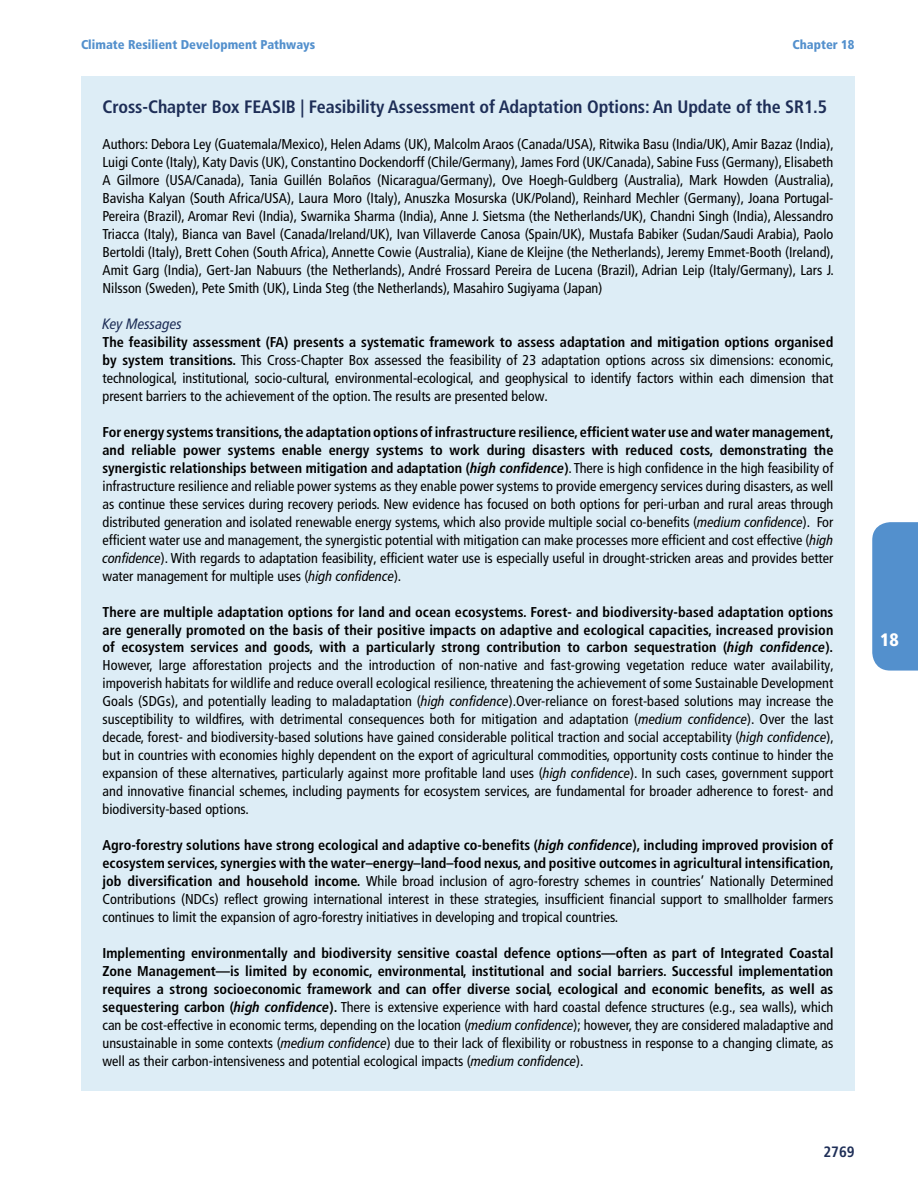
<style>
.page{position:relative;width:918px;height:1188px;background:#fff}
.page>*{position:absolute;margin:0;border:0;box-sizing:border-box;transform-origin:0 0}
.t1{font:700 condensed 18px "Frutiger LT Pro";letter-spacing:-.005em;color:#1e2e57}
.t2{font:900 condensed 18px "Frutiger LT Pro";color:#fff}
.t3{font:italic condensed 15px "Frutiger LT Pro";color:#1e2e57}
.t4{font:700 condensed 15px "Frutiger LT Pro";color:#1e2e57}
.t5{font:condensed 14.25px/18px "Frutiger LT Pro";color:#000;text-align:justify}
.t6{font:900 condensed 12.75px "Frutiger LT Pro";color:#5390cd}
.s1{font-weight:700}
.s2{font-weight:700;font-style:italic}
.s3{font-style:italic}
</style>
<div class="page">
<div style="left:872px;top:522px;width:46px;height:149px;background:#5390cd"></div>
<div style="left:81px;top:79px;width:774px;height:59px;background:#ddedf6"></div>
<div style="left:81px;top:134px;width:774px;height:183px;background:#ddedf6"></div>
<div style="left:81px;top:313px;width:774px;height:41px;background:#ddedf6"></div>
<div style="left:81px;top:332px;width:774px;height:93px;background:#ddedf6"></div>
<div style="left:81px;top:422px;width:774px;height:183px;background:#ddedf6"></div>
<div style="left:81px;top:602px;width:774px;height:237px;background:#ddedf6"></div>
<div style="left:81px;top:836px;width:774px;height:111px;background:#ddedf6"></div>
<div style="left:81px;top:944px;width:774px;height:147px;background:#ddedf6"></div>
<p class="t6" style="left:81px;top:37px;width:236px">Climate Resilient Development Pathways</p>
<p class="t6" style="left:793px;top:37px;width:63px">Chapter 18</p>
<p class="t1" style="left:103px;top:96px;width:726px">Cross-Chapter Box FEASIB | Feasibility Assessment of Adaptation Options: An Update of the SR1.5</p>
<p class="t5" style="left:103px;top:135px;width:733px">Authors: Debora Ley (Guatemala/Mexico), Helen Adams (UK), Malcolm Araos (Canada/USA), Ritwika Basu (India/UK), Amir Bazaz (India), Luigi Conte (Italy), Katy Davis (UK), Constantino Dockendorff (Chile/Germany), James Ford (UK/Canada), Sabine Fuss (Germany), Elisabeth A Gilmore (USA/Canada), Tania Guillén Bolaños (Nicaragua/Germany), Ove Hoegh-Guldberg (Australia), Mark Howden (Australia), Bavisha Kalyan (South Africa/USA), Laura Moro (Italy), Anuszka Mosurska (UK/Poland), Reinhard Mechler (Germany), Joana Portugal-Pereira (Brazil), Aromar Revi (India), Swarnika Sharma (India), Anne J. Sietsma (the Netherlands/UK), Chandni Singh (India), Alessandro Triacca (Italy), Bianca van Bavel (Canada/Ireland/UK), Ivan Villaverde Canosa (Spain/UK), Mustafa Babiker (Sudan/Saudi Arabia), Paolo Bertoldi (Italy), Brett Cohen (South Africa), Annette Cowie (Australia), Kiane de Kleijne (the Netherlands), Jeremy Emmet-Booth (Ireland), Amit Garg (India), Gert-Jan Nabuurs (the Netherlands), André Frossard Pereira de Lucena (Brazil), Adrian Leip (Italy/Germany), Lars J.<br>Nilsson (Sweden), Pete Smith (UK), Linda Steg (the Netherlands), Masahiro Sugiyama (Japan)</p>
<p class="t3" style="left:103px;top:315px;width:81px">Key Messages</p>
<p class="t5" style="left:103px;top:333px;width:733px"><span class="s1">The feasibility assessment (FA) presents a systematic framework to assess adaptation and mitigation options organised by system transitions.</span> This Cross-Chapter Box assessed the feasibility of 23 adaptation options across six dimensions: economic, technological, institutional, socio-cultural, environmental-ecological, and geophysical to identify factors within each dimension that present barriers to the achievement of the option. The results are presented below.</p>
<p class="t5" style="left:103px;top:423px;width:733px"><span class="s1">For energy systems transitions, the adaptation options of infrastructure resilience, efficient water use and water management, and reliable power systems enable energy systems to work during disasters with reduced costs, demonstrating the synergistic relationships between mitigation and adaptation (</span><span class="s2">high confidence</span><span class="s1">)</span>. There is high confidence in the high feasibility of infrastructure resilience and reliable power systems as they enable power systems to provide emergency services during disasters, as well as continue these services during recovery periods. New evidence has focused on both options for peri-urban and rural areas through distributed generation and isolated renewable energy systems, which also provide multiple social co-benefits (<span class="s3">medium confidence</span>). For efficient water use and management, the synergistic potential with mitigation can make processes more efficient and cost effective (<span class="s3">high confidence</span>). With regards to adaptation feasibility, efficient water use is especially useful in drought-stricken areas and provides better water management for multiple uses (<span class="s3">high confidence</span>).</p>
<p class="t5" style="left:103px;top:603px;width:733px"><span class="s1">There are multiple adaptation options for land and ocean ecosystems. Forest- and biodiversity-based adaptation options are generally promoted on the basis of their positive impacts on adaptive and ecological capacities, increased provision of ecosystem services and goods, with a particularly strong contribution to carbon sequestration (</span><span class="s2">high confidence</span><span class="s1">).<br></span>However, large afforestation projects and the introduction of non-native and fast-growing vegetation reduce water availability, impoverish habitats for wildlife and reduce overall ecological resilience, threatening the achievement of some Sustainable Development Goals (SDGs), and potentially leading to maladaptation (<span class="s3">high confidence</span>).Over-reliance on forest-based solutions may increase the susceptibility to wildfires, with detrimental consequences both for mitigation and adaptation (<span class="s3">medium confidence</span>). Over the last decade, forest- and biodiversity-based solutions have gained considerable political traction and social acceptability (<span class="s3">high confidence</span>), but in countries with economies highly dependent on the export of agricultural commodities, opportunity costs continue to hinder the expansion of these alternatives, particularly against more profitable land uses (<span class="s3">high confidence</span>). In such cases, government support and innovative financial schemes, including payments for ecosystem services, are fundamental for broader adherence to forest- and biodiversity-based options.</p>
<p class="t5" style="left:103px;top:837px;width:733px"><span class="s1">Agro-forestry solutions have strong ecological and adaptive co-benefits (</span><span class="s2">high confidence</span><span class="s1">), including improved provision of ecosystem services, synergies with the water–energy–land–food nexus, and positive outcomes in agricultural intensification, job diversification and household income.</span> While broad inclusion of agro-forestry schemes in countries’ Nationally Determined Contributions (NDCs) reflect growing international interest in these strategies, insufficient financial support to smallholder farmers continues to limit the expansion of agro-forestry initiatives in developing and tropical countries.</p>
<p class="t5" style="left:103px;top:945px;width:732px"><span class="s1">Implementing environmentally and biodiversity sensitive coastal defence options—often as part of Integrated Coastal Zone Management—is limited by economic, environmental, institutional and social barriers. Successful implementation requires a strong socioeconomic framework and can offer diverse social, ecological and economic benefits, as well as sequestering carbon (</span><span class="s2">high confidence</span><span class="s1">).</span> There is extensive experience with hard coastal defence structures (e.g., sea walls), which can be cost-effective in economic terms, depending on the location (<span class="s3">medium confidence</span>); however, they are considered maladaptive and unsustainable in some contexts (<span class="s3">medium confidence</span>) due to their lack of flexibility or robustness in response to a changing climate, as well as their carbon-intensiveness and potential ecological impacts (<span class="s3">medium confidence</span>).</p>
<p class="t2" style="left:880px;top:629px;width:20px">18</p>
<p class="t4" style="left:823px;top:1143px;width:33px">2769</p>
</div>
